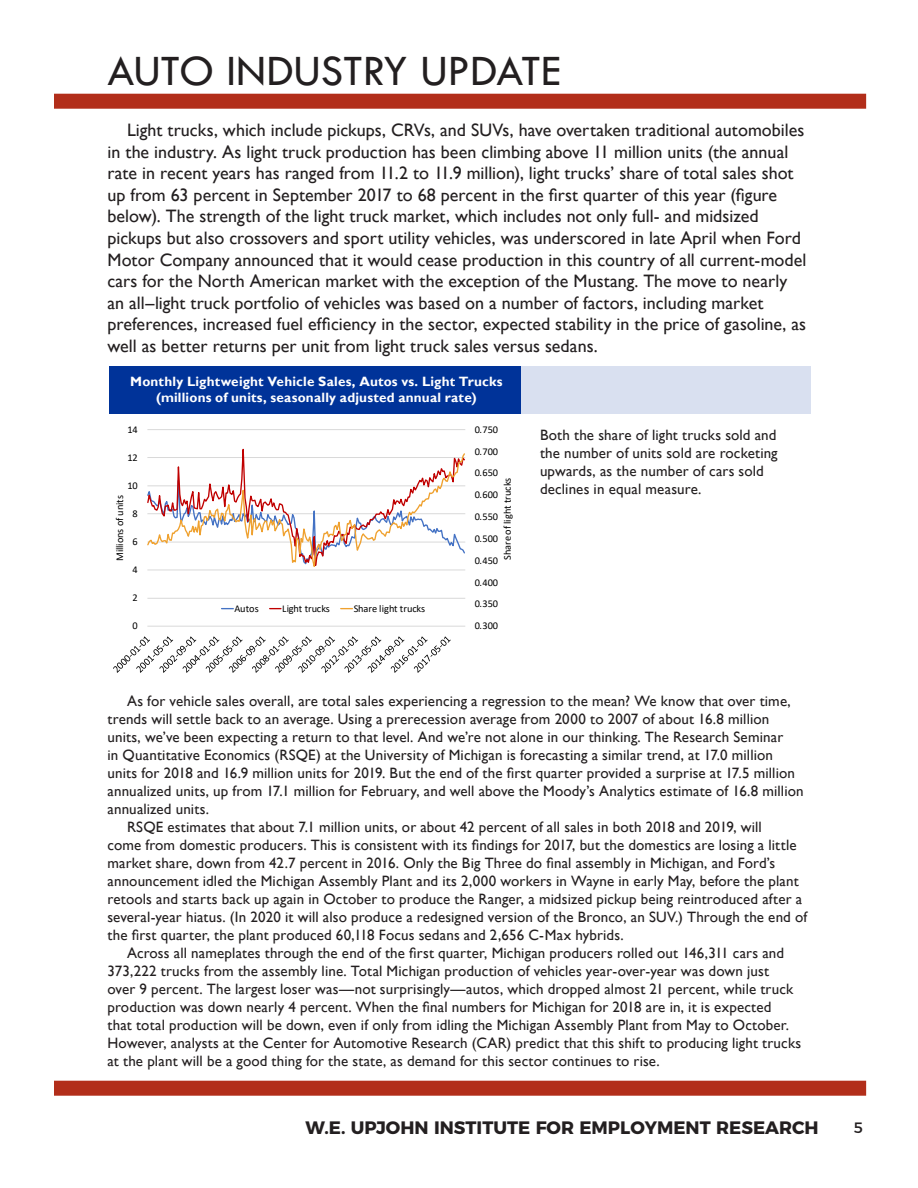
<style>
.page{position:relative;width:918px;height:1188px;background:#fff}
.page>*{position:absolute;margin:0;border:0;box-sizing:border-box;transform-origin:0 0}
.t1{font:45px "Tw Cen";color:#231f20}
.First_paragraph{font:18px/21.6px "Gill Sans";color:#231f20}
.t2{font:700 18px "Montserrat";color:#231f20}
.Small_captions{font:15px/18px "Gill Sans";letter-spacing:.01em;color:#231f20}
.t3{font:15px "Montserrat";color:#231f20}
.t4{font:700 13.5px "Gill Sans";letter-spacing:.015em;color:#fff}
.t5{font:10.35px "Calibri";letter-spacing:-.005em;color:#000}
</style>
<div class="page">
<div style="left:54px;top:94px;width:812px;height:15px;background:#b22e1a"></div>
<div style="left:54px;top:1081px;width:812px;height:15px;background:#b22e1a"></div>
<div style="left:110px;top:366px;width:413px;height:47px;background:#039"></div>
<div style="left:521px;top:366px;width:289px;height:47px;background:#d9e0f0"></div>
<hr style="left:147px;top:598px;width:318px;height:1px;background:#d9d9d9">
<hr style="left:147px;top:626px;width:318px;height:1px;background:#d9d9d9">
<svg style="left:147px;top:429px;width:318px;height:1px"></svg>
<svg style="left:147px;top:448px;width:319px;height:123px"></svg>
<svg style="left:113px;top:636px;width:338px;height:37px"></svg>
<p class="t1" style="left:108px;top:44px;width:455px">AUTO INDUSTRY UPDATE</p>
<p class="First_paragraph" style="left:108px;top:119px;width:700px;text-indent:20px">Light trucks, which include pickups, CRVs, and SUVs, have overtaken traditional automobiles in the industry. As light truck production has been climbing above 11 million units (the annual rate in recent years has ranged from 11.2 to 11.9 million), light trucks’ share of total sales shot up from 63 percent in September 2017 to 68 percent in the first quarter of this year (figure below). The strength of the light truck market, which includes not only full- and midsized pickups but also crossovers and sport utility vehicles, was underscored in late April when Ford Motor Company announced that it would cease production in this country of all current-model cars for the North American market with the exception of the Mustang. The move to nearly an all–light truck portfolio of vehicles was based on a number of factors, including market preferences, increased fuel efficiency in the sector, expected stability in the price of gasoline, as well as better returns per unit from light truck sales versus sedans.</p>
<p class="t4" style="left:130px;top:373px;width:374px">Monthly Lightweight Vehicle Sales, Autos vs. Light Trucks</p>
<p class="t4" style="left:156px;top:390px;width:322px">(millions of units, seasonally adjusted annual rate)</p>
<p class="t5" style="left:127px;top:422px;width:12px">14</p>
<p class="t5" style="left:127px;top:450px;width:12px">12</p>
<p class="t5" style="left:127px;top:478px;width:12px">10</p>
<p class="t5" style="left:113px;top:561px;width:68px;rotate:-90deg">Millions of units</p>
<p class="t5" style="left:133px;top:506px;width:7px">8</p>
<p class="t5" style="left:133px;top:534px;width:7px">6</p>
<p class="t5" style="left:133px;top:563px;width:7px">4</p>
<p class="t5" style="left:133px;top:591px;width:7px">2</p>
<p class="t5" style="left:133px;top:619px;width:7px">0</p>
<p class="t5" style="left:234px;top:601px;width:26px">Autos</p>
<p class="t5" style="left:282px;top:601px;width:49px">Light trucks</p>
<p class="t5" style="left:354px;top:601px;width:73px">Share light trucks</p>
<p class="t5" style="left:475px;top:422px;width:25px">0.750</p>
<p class="t5" style="left:475px;top:444px;width:25px">0.700</p>
<p class="t5" style="left:475px;top:466px;width:25px">0.650</p>
<p class="t5" style="left:500px;top:560px;width:84px;rotate:-90deg">Share of light trucks</p>
<p class="t5" style="left:475px;top:488px;width:25px">0.600</p>
<p class="t5" style="left:475px;top:509px;width:25px">0.550</p>
<p class="t5" style="left:475px;top:531px;width:25px">0.500</p>
<p class="t5" style="left:475px;top:553px;width:25px">0.450</p>
<p class="t5" style="left:475px;top:575px;width:25px">0.400</p>
<p class="t5" style="left:475px;top:597px;width:25px">0.350</p>
<p class="t5" style="left:475px;top:619px;width:25px">0.300</p>
<p class="Small_captions" style="left:540px;top:426px;width:239px">Both the share of light trucks sold and the number of units sold are rocketing upwards, as the number of cars sold declines in equal measure.</p>
<p class="Small_captions" style="left:108px;top:692px;width:698px;text-indent:20px">As for vehicle sales overall, are total sales experiencing a regression to the mean? We know that over time, trends will settle back to an average. Using a prerecession average from 2000 to 2007 of about 16.8 million units, we’ve been expecting a return to that level. And we’re not alone in our thinking. The Research Seminar<br>in Quantitative Economics (RSQE) at the University of Michigan is forecasting a similar trend, at 17.0 million units for 2018 and 16.9 million units for 2019. But the end of the first quarter provided a surprise at 17.5 million annualized units, up from 17.1 million for February, and well above the Moody’s Analytics estimate of 16.8 million annualized units.</p>
<p class="Small_captions" style="left:108px;top:818px;width:701px;text-indent:20px">RSQE estimates that about 7.1 million units, or about 42 percent of all sales in both 2018 and 2019, will<br>come from domestic producers. This is consistent with its findings for 2017, but the domestics are losing a little market share, down from 42.7 percent in 2016. Only the Big Three do final assembly in Michigan, and Ford’s announcement idled the Michigan Assembly Plant and its 2,000 workers in Wayne in early May, before the plant retools and starts back up again in October to produce the Ranger, a midsized pickup being reintroduced after a several-year hiatus. (In 2020 it will also produce a redesigned version of the Bronco, an SUV.) Through the end of the first quarter, the plant produced 60,118 Focus sedans and 2,656 C-Max hybrids.</p>
<p class="Small_captions" style="left:108px;top:944px;width:695px;text-indent:20px">Across all nameplates through the end of the first quarter, Michigan producers rolled out 146,311 cars and 373,222 trucks from the assembly line. Total Michigan production of vehicles year-over-year was down just<br>over 9 percent. The largest loser was—not surprisingly—autos, which dropped almost 21 percent, while truck production was down nearly 4 percent. When the final numbers for Michigan for 2018 are in, it is expected<br>that total production will be down, even if only from idling the Michigan Assembly Plant from May to October.<br>However, analysts at the Center for Automotive Research (CAR) predict that this shift to producing light trucks at the plant will be a good thing for the state, as demand for this sector continues to rise.</p>
<p class="t2" style="left:306px;top:1113px;width:515px">W.E. UPJOHN INSTITUTE FOR EMPLOYMENT RESEARCH</p>
<p class="t3" style="left:854px;top:1116px;width:11px">5</p>
</div>
